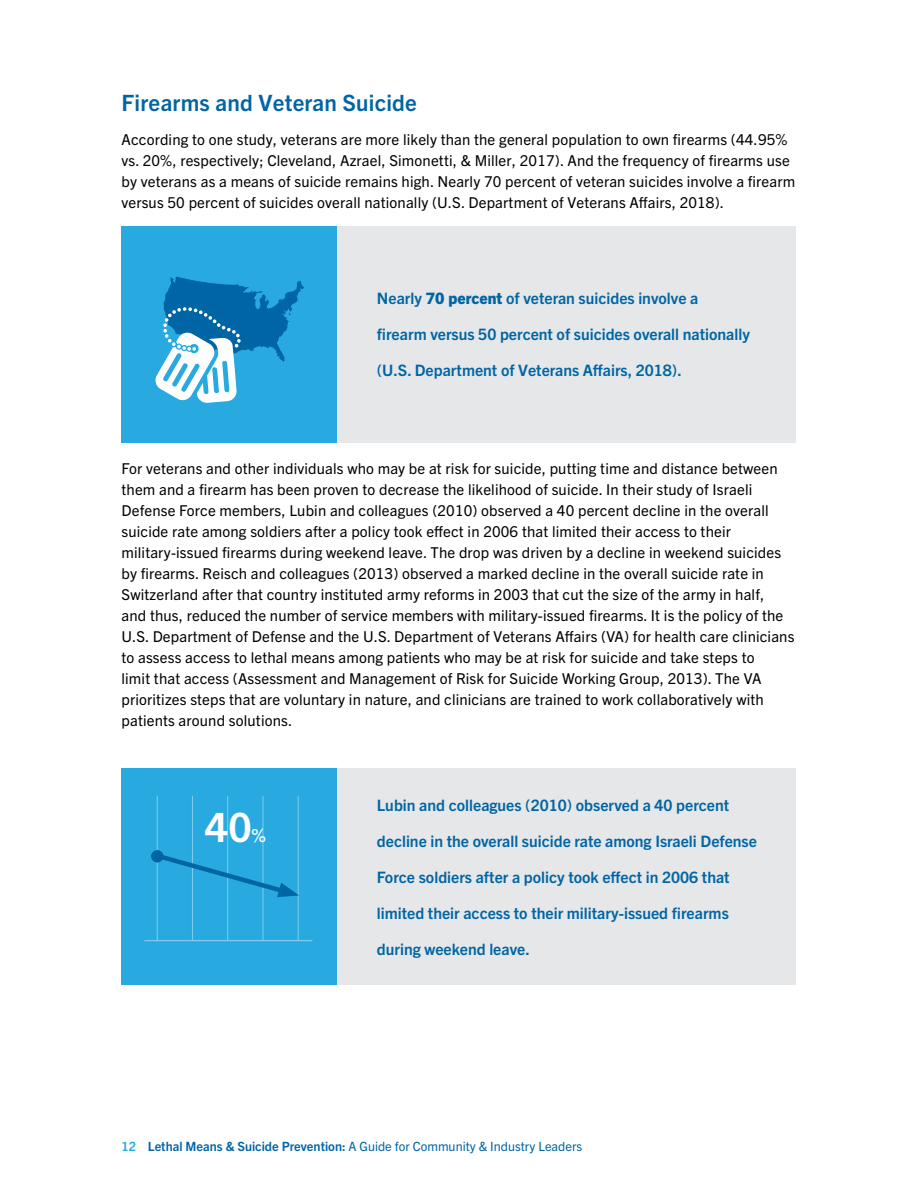
<style>
.page{position:relative;width:918px;height:1188px;background:#fff}
.page>*{position:absolute;margin:0;border:0;box-sizing:border-box;transform-origin:0 0}
.graphic_text_white{font:700 40.5px "Trade Gothic Next LT Pro";color:#fff}
.Head_2_blue{font:700 22.5px "Trade Gothic Next LT Pro";letter-spacing:.01em;color:#0065a4}
.graphic_text_white-2{font:700 18px "Trade Gothic Next LT Pro";color:#fff}
.graphic_text_blue{font:700 15.75px "Trade Gothic Next LT Pro";color:#0065a4}
.Body_text{font:15px/21px "Trade Gothic Next LT Pro";letter-spacing:.01em;color:#000}
.t1{font:12.75px "Trade Gothic Next LT Pro";color:#0065a4}
.s1{font-weight:800}
.s2{font-weight:700;color:#28aae1}
.s3{font-weight:700}
</style>
<div class="page">
<div style="left:122px;top:769px;width:674px;height:216px;background:#e6e7e8"></div>
<div style="left:122px;top:769px;width:215px;height:216px;background:#28aae1"></div>
<hr style="left:298px;top:796px;width:1px;height:145px;background:#7dcded">
<hr style="left:157px;top:796px;width:1px;height:145px;background:#7dcded">
<hr style="left:192px;top:796px;width:1px;height:145px;background:#7dcded">
<hr style="left:227px;top:796px;width:1px;height:145px;background:#7dcded">
<hr style="left:263px;top:796px;width:1px;height:145px;background:#7dcded">
<div style="left:122px;top:226px;width:674px;height:217px;background:#e6e7e8"></div>
<div style="left:122px;top:226px;width:215px;height:217px;background:#28aae1"></div>
<svg style="left:155px;top:276px;width:149px;height:127px"></svg>
<svg style="left:151px;top:850px;width:148px;height:48px"></svg>
<hr style="left:144px;top:940px;width:168px;height:1px;background:#93d5f0">
<p class="Head_2_blue" style="left:122px;top:87px;width:297px">Firearms and Veteran Suicide</p>
<p class="Body_text" style="left:122px;top:128px;width:675px">According to one study, veterans are more likely than the general population to own firearms (44.95% vs. 20%, respectively; Cleveland, Azrael, Simonetti, &amp; Miller, 2017). And the frequency of firearms use by veterans as a means of suicide remains high. Nearly 70 percent of veteran suicides involve a firearm versus 50 percent of suicides overall nationally (U.S. Department of Veterans Affairs, 2018).</p>
<p class="graphic_text_blue" style="left:377px;top:288px;width:323px">Nearly <span class="s1">70 percent</span> of veteran suicides involve a</p>
<p class="graphic_text_blue" style="left:377px;top:324px;width:374px">firearm versus 50 percent of suicides overall nationally</p>
<p class="graphic_text_blue" style="left:377px;top:360px;width:306px">(U.S. Department of Veterans Affairs, 2018).</p>
<p class="Body_text" style="left:122px;top:457px;width:674px">For veterans and other individuals who may be at risk for suicide, putting time and distance between them and a firearm has been proven to decrease the likelihood of suicide. In their study of Israeli Defense Force members, Lubin and colleagues (2010) observed a 40 percent decline in the overall suicide rate among soldiers after a policy took effect in 2006 that limited their access to their military-issued firearms during weekend leave. The drop was driven by a decline in weekend suicides by firearms. Reisch and colleagues (2013) observed a marked decline in the overall suicide rate in Switzerland after that country instituted army reforms in 2003 that cut the size of the army in half,<br>and thus, reduced the number of service members with military-issued firearms. It is the policy of the U.S. Department of Defense and the U.S. Department of Veterans Affairs (VA) for health care clinicians to assess access to lethal means among patients who may be at risk for suicide and take steps to<br>limit that access (Assessment and Management of Risk for Suicide Working Group, 2013). The VA prioritizes steps that are voluntary in nature, and clinicians are trained to work collaboratively with patients around solutions.</p>
<p class="graphic_text_white" style="left:205px;top:799px;width:48px">40</p>
<p class="graphic_text_white-2" style="left:252px;top:823px;width:16px">%</p>
<p class="graphic_text_blue" style="left:377px;top:794px;width:354px">Lubin and colleagues (2010) observed a 40 percent</p>
<p class="graphic_text_blue" style="left:377px;top:830px;width:382px">decline in the overall suicide rate among Israeli Defense</p>
<p class="graphic_text_blue" style="left:377px;top:866px;width:354px">Force soldiers after a policy took effect in 2006 that</p>
<p class="graphic_text_blue" style="left:377px;top:902px;width:353px">limited their access to their military-issued firearms</p>
<p class="graphic_text_blue" style="left:377px;top:938px;width:155px">during weekend leave.</p>
<p class="t1" style="left:122px;top:1137px;width:462px"><span class="s2">12</span> <span class="s3">Lethal Means &amp; Suicide Prevention:</span> A Guide for Community &amp; Industry Leaders</p>
</div>
